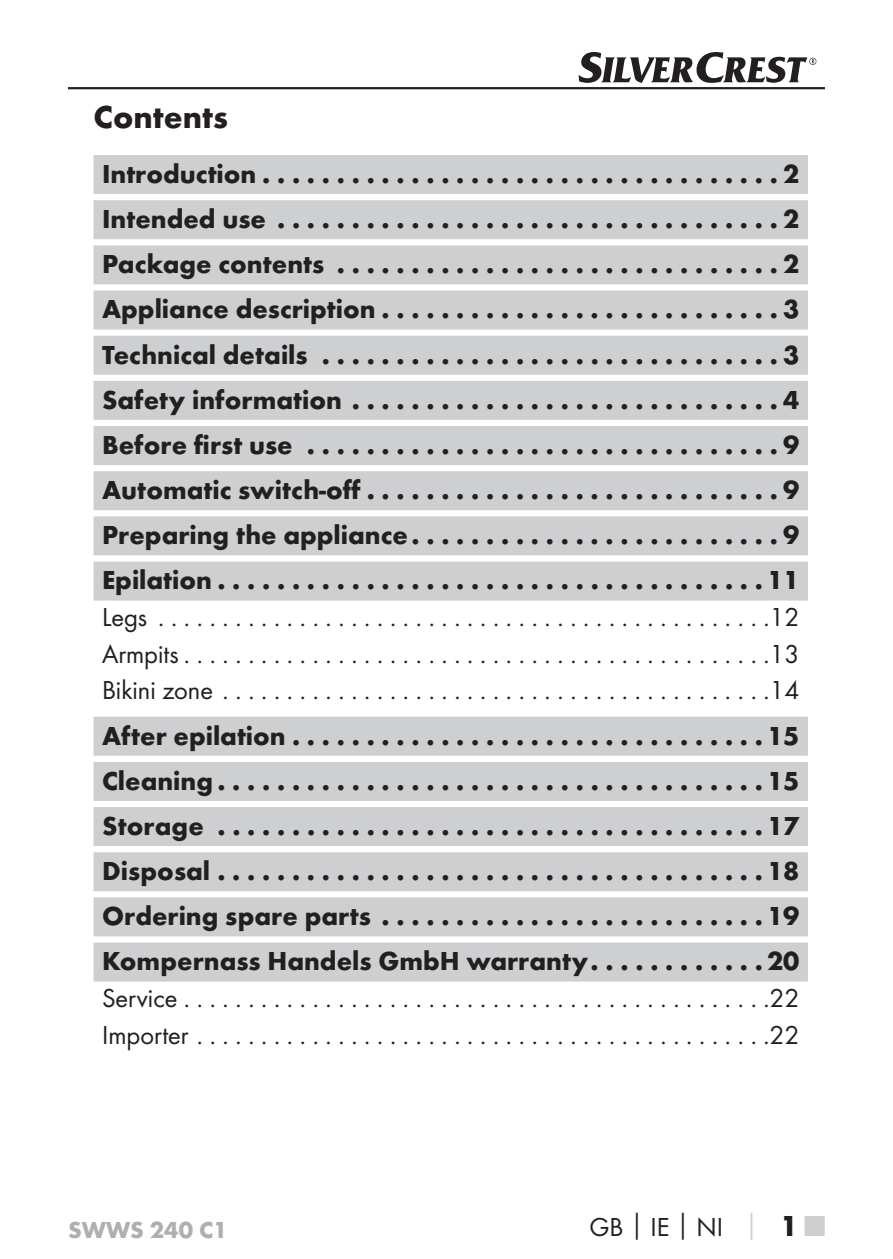
<style>
.page{position:relative;width:893px;height:1259px;background:#fff}
.page>*{position:absolute;margin:0;border:0;box-sizing:border-box;transform-origin:0 0}
.t1{font:700 33px "Futura";color:#231f20}
.t2{font:700 27px/45px "Futura";color:#231f20;text-align:justify}
.t3{font:27px/36.6px "Futura Boo";color:#231f20;text-align:justify}
.t4{font:700 24px "Futura";color:#adafb1}
.s1{font-family:"Futura";font-weight:700}
.s2{font-family:"Futura";font-weight:700;color:#cecfd1}
.s3{font-family:"Futura";font-weight:700;font-size:30px}
.s4{font-family:"Futura";font-weight:700;font-size:30px;color:#cecfd1}
</style>
<div class="page">
<hr style="left:68px;top:87px;width:757px;height:2px;background:#231f20">
<svg style="left:579px;top:52px;width:237px;height:31px"></svg>
<div style="left:94px;top:155px;width:714px;height:39px;background:#cecfd1"></div>
<div style="left:94px;top:200px;width:714px;height:39px;background:#cecfd1"></div>
<div style="left:94px;top:245px;width:714px;height:39px;background:#cecfd1"></div>
<div style="left:94px;top:290px;width:714px;height:39px;background:#cecfd1"></div>
<div style="left:94px;top:336px;width:714px;height:39px;background:#cecfd1"></div>
<div style="left:94px;top:381px;width:714px;height:39px;background:#cecfd1"></div>
<div style="left:94px;top:426px;width:714px;height:39px;background:#cecfd1"></div>
<div style="left:94px;top:471px;width:714px;height:39px;background:#cecfd1"></div>
<div style="left:94px;top:516px;width:714px;height:39px;background:#cecfd1"></div>
<div style="left:94px;top:561px;width:714px;height:39px;background:#cecfd1"></div>
<div style="left:94px;top:716px;width:714px;height:39px;background:#cecfd1"></div>
<div style="left:94px;top:762px;width:714px;height:39px;background:#cecfd1"></div>
<div style="left:94px;top:807px;width:714px;height:39px;background:#cecfd1"></div>
<div style="left:94px;top:852px;width:714px;height:39px;background:#cecfd1"></div>
<div style="left:94px;top:897px;width:714px;height:39px;background:#cecfd1"></div>
<div style="left:94px;top:942px;width:714px;height:39px;background:#cecfd1"></div>
<p class="t1" style="left:94px;top:104px;width:136px">Contents</p>
<p class="t2" style="left:102px;top:154px;width:699px">Introduction ...................................2<br>Intended use ..................................2<br>Package contents ..............................2<br>Appliance description ...........................3<br>Technical details ...............................3<br>Safety information .............................4<br>Before first use ................................9<br>Automatic switch-off ............................9<br>Preparing the appliance .........................9<br>Epilation .....................................11</p>
<p class="t3" style="left:102px;top:600px;width:699px">Legs ................................................12<br>Armpits ..............................................13<br>Bikini zone ...........................................14</p>
<p class="t2" style="left:102px;top:715px;width:699px">After epilation ................................15<br>Cleaning .....................................15<br>Storage .....................................17<br>Disposal .....................................18<br>Ordering spare parts ..........................19<br>Kompernass Handels GmbH warranty . . . . . . . . . . . . 20</p>
<p class="t3" style="left:102px;top:981px;width:699px">Service ..............................................22<br>Importer .............................................22</p>
<p class="t4" style="left:68px;top:1220px;width:161px">SWWS 240 C1</p>
<p class="t3" style="left:589px;top:1210px;width:237px">GB<span class="s1">│</span>IE<span class="s1">│</span>NI <span class="s2">│</span> <span class="s3">1</span> <span class="s4">■</span></p>
</div>
